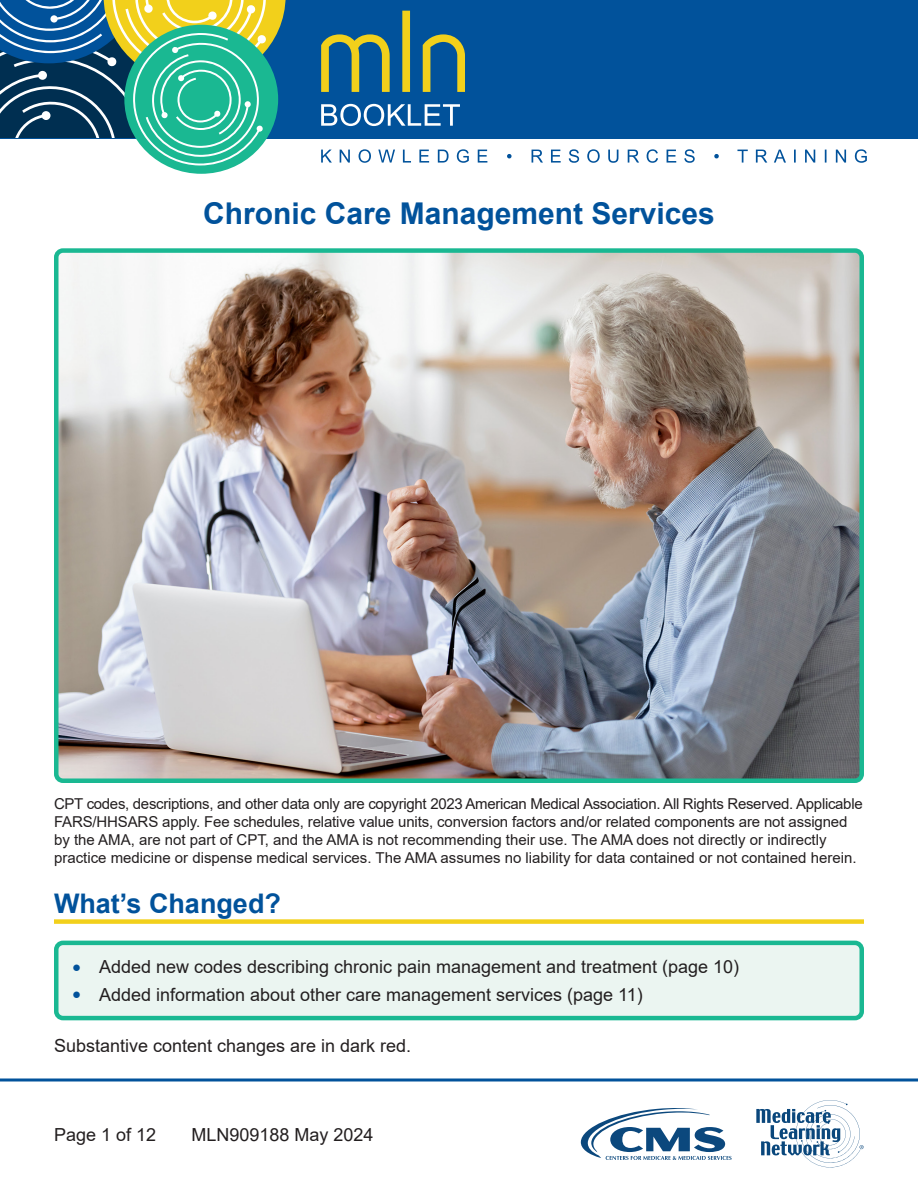
<style>
.page{position:relative;width:918px;height:1188px;background:#fff}
.page>*{position:absolute;margin:0;border:0;box-sizing:border-box;transform-origin:0 0}
.t1{font:700 30px "Arial";color:#01529b}
.t2{font:700 27px "Arial";color:#01529b}
.t3{font:18px "Arial";color:#231f20}
.Disclaimer{font:15px/18px "Arial";letter-spacing:-.01em;color:#231f20}
.s1{font-size:15px;color:#01529b}
</style>
<div class="page">
<svg style="left:0;top:1078px;width:918px;height:4px;background:#407db3"></svg>
<div style="left:0;top:0;width:918px;height:138px;background:#01529b"></div>
<svg style="left:0;top:0;width:286px;height:165px"></svg>
<svg style="left:321px;top:11px;width:144px;height:81px"></svg>
<svg style="left:321px;top:149px;width:546px;height:14px"></svg>
<svg style="left:321px;top:104px;width:139px;height:22px"></svg>
<svg style="left:581px;top:1108px;width:151px;height:52px"></svg>
<svg style="left:756px;top:1100px;width:108px;height:67px"></svg>
<img style="left:59px;top:253px;width:800px;height:525px">
<div style="left:54px;top:248px;width:810px;height:535px;border:4px solid #1ab892;border-radius:7px"></div>
<div style="left:54px;top:919px;width:810px;height:5px;background:#f2d01b"></div>
<div style="left:56px;top:943px;width:806px;height:75px;background:#ebf5f1;border-radius:7px"></div>
<div style="left:54px;top:941px;width:810px;height:79px;border:4px solid #1ab892;border-radius:7px"></div>
<h1 class="t1" style="left:203px;top:193px;width:513px">Chronic Care Management Services</h1>
<p class="Disclaimer" style="left:54px;top:795px;width:810px">CPT codes, descriptions, and other data only are copyright 2023 American Medical Association. All Rights Reserved. Applicable FARS/HHSARS apply. Fee schedules, relative value units, conversion factors and/or related components are not assigned by the AMA, are not part of CPT, and the AMA is not recommending their use. The AMA does not directly or indirectly practice medicine or dispense medical services. The AMA assumes no liability for data contained or not contained herein.</p>
<h2 class="t2" style="left:54px;top:884px;width:229px">What’s Changed?</h2>
<p class="t3" style="left:72px;top:955px;width:669px"><span class="s1">●</span> Added new codes describing chronic pain management and treatment (page 10)</p>
<p class="t3" style="left:72px;top:982px;width:572px"><span class="s1">●</span> Added information about other care management services (page 11)</p>
<p class="t3" style="left:54px;top:1034px;width:359px">Substantive content changes are in dark red.</p>
<p class="t3" style="left:54px;top:1122px;width:104px">Page 1 of 12</p>
<p class="t3" style="left:192px;top:1122px;width:184px">MLN909188 May 2024</p>
</div>
